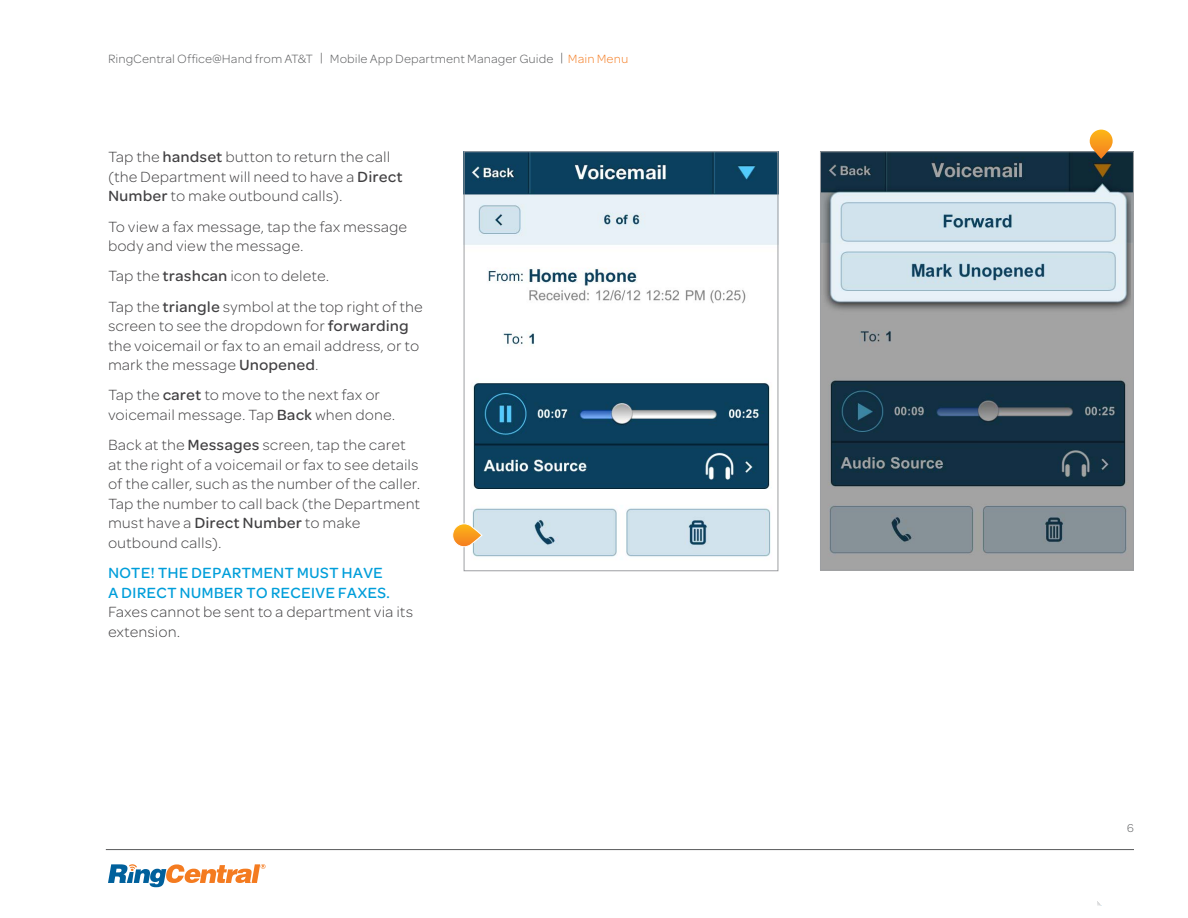
<style>
.page{position:relative;width:1188px;height:918px;background:#fff}
.page>*{position:absolute;margin:0;border:0;box-sizing:border-box;transform-origin:0 0}
.t1{font:300 15.75px/19.5px "Omnes ATT";color:#414042}
.t2{font:500 15.75px "Omnes ATT";color:#009eda}
.t3{font:300 12.75px "Omnes ATT";color:#58595b}
.t4{font:300 12px "Omnes ATT";color:#58595b}
.s1{color:#f47b20}
.s2{font-weight:500}
</style>
<div class="page">
<svg style="left:1097px;top:901px;width:5px;height:5px"></svg>
<hr style="left:106px;top:849px;width:1028px;height:1px;background:#58595b">
<svg style="left:108px;top:864px;width:158px;height:23px"></svg>
<img style="left:466px;top:153px;width:310px;height:404px">
<div style="left:464px;top:151px;width:314px;height:420px;border:1px solid #9d9fa2"></div>
<img style="left:822px;top:153px;width:310px;height:415px">
<div style="left:820px;top:151px;width:314px;height:419px;border:1px solid #9d9fa2"></div>
<svg style="left:452px;top:523px;width:31px;height:25px"></svg>
<svg style="left:1090px;top:130px;width:23px;height:29px"></svg>
<p class="t3" style="left:108px;top:50px;width:522px">RingCentral Office@Hand from AT&amp;T | Mobile App Department Manager Guide | <span class="s1">Main Menu</span></p>
<p class="t1" style="left:108px;top:147px;width:296px">Tap the <span class="s2">handset</span> button to return the call (the Department will need to have a <span class="s2">Direct<br>Number</span> to make outbound calls).</p>
<p class="t1" style="left:108px;top:216px;width:301px">To view a fax message, tap the fax message body and view the message.</p>
<p class="t1" style="left:108px;top:261px;width:316px;line-height:30.3px">Tap the <span class="s2">trashcan</span> icon to delete.<br>Tap the <span class="s2">triangle</span> symbol at the top right of the</p>
<p class="t1" style="left:108px;top:316px;width:313px">screen to see the dropdown for <span class="s2">forwarding </span>the voicemail or fax to an email address, or to mark the message <span class="s2">Unopened</span>.</p>
<p class="t1" style="left:108px;top:385px;width:289px">Tap the <span class="s2">caret</span> to move to the next fax or voicemail message. Tap <span class="s2">Back</span> when done.</p>
<p class="t1" style="left:108px;top:435px;width:314px">Back at the <span class="s2">Messages</span> screen, tap the caret at the right of a voicemail or fax to see details of the caller, such as the number of the caller.<br>Tap the number to call back (the Department must have a <span class="s2">Direct Number</span> to make outbound calls).</p>
<p class="t2" style="left:108px;top:562px;width:23px">Note</p>
<p class="t2" style="left:150px;top:562px;width:63px">! The Department</p>
<p class="t2" style="left:297px;top:562px;width:12px">must</p>
<p class="t2" style="left:342px;top:562px;width:11px">have</p>
<p class="t2" style="left:108px;top:581px;width:34px">a Direct</p>
<p class="t2" style="left:180px;top:581px;width:23px">Number</p>
<p class="t2" style="left:246px;top:581px;width:35px">to receive</p>
<p class="t2" style="left:338px;top:581px;width:54px">faxes.</p>
<p class="t1" style="left:108px;top:602px;width:307px">Faxes cannot be sent to a department via its extension.</p>
<p class="t4" style="left:1127px;top:820px;width:9px">6</p>
</div>
